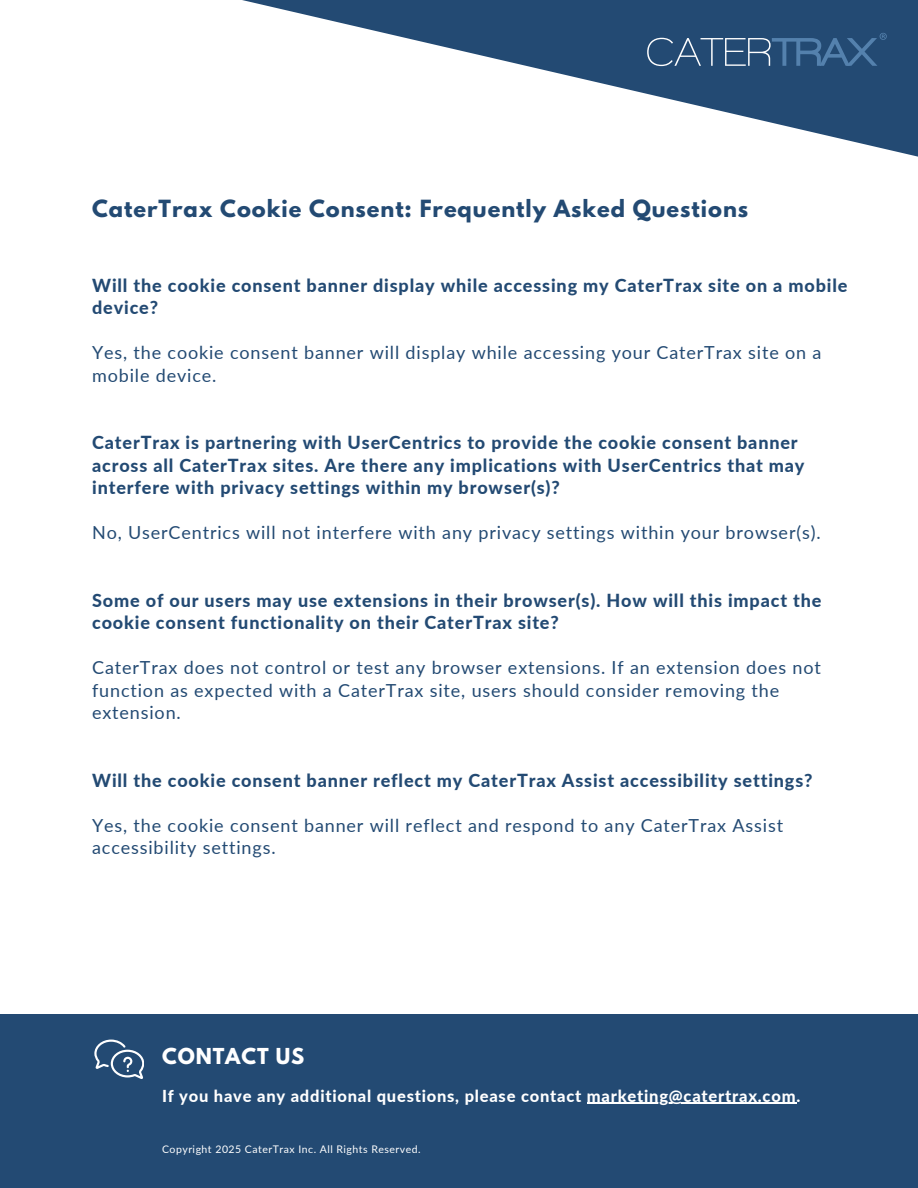
<style>
.page{position:relative;width:918px;height:1188px;background:#fff}
.page>*{position:absolute;margin:0;border:0;box-sizing:border-box;transform-origin:0 0}
.t1{font:700 21px "League Spartan";letter-spacing:.045em;color:#234a73}
.t2{font:700 19.5px "League Spartan";letter-spacing:.045em;color:#fff}
.t3{font:800 18px/22.5px "Lato";letter-spacing:.045em;color:#234a73}
.t4{font:18px/22.5px "Lato";letter-spacing:.045em;color:#234a73}
.t5{font:800 16.5px "Lato";letter-spacing:.045em;color:#fff}
.t6{font:10.5px "Lato";letter-spacing:.045em;color:#fff}
</style>
<div class="page">
<svg style="left:242px;top:0;width:676px;height:157px"></svg>
<svg style="left:647px;top:33px;width:240px;height:33px;background:#385d84"></svg>
<div style="left:0;top:1014px;width:918px;height:174px;background:#234a73"></div>
<svg style="left:94px;top:1040px;width:50px;height:39px"></svg>
<hr style="left:587px;top:1103px;width:209px;height:1px;background:#fff">
<h3 class="t1" style="left:92px;top:199px;width:658px">CaterTrax Cookie Consent: Frequently Asked Questions</h3>
<p class="t3" style="left:92px;top:274px;width:757px">Will the cookie consent banner display while accessing my CaterTrax site on a mobile device?</p>
<p class="t4" style="left:92px;top:341px;width:731px">Yes, the cookie consent banner will display while accessing your CaterTrax site on a mobile device.</p>
<p class="t3" style="left:92px;top:431px;width:714px">CaterTrax is partnering with UserCentrics to provide the cookie consent banner across all CaterTrax sites. Are there any implications with UserCentrics that may interfere with privacy settings within my browser(s)?</p>
<h2 class="t4" style="left:92px;top:521px;width:730px">No, UserCentrics will not interfere with any privacy settings within your browser(s).</h2>
<h3 class="t3" style="left:92px;top:589px;width:731px">Some of our users may use extensions in their browser(s). How will this impact the cookie consent functionality on their CaterTrax site?</h3>
<h4 class="t4" style="left:92px;top:656px;width:730px">CaterTrax does not control or test any browser extensions. If an extension does not function as expected with a CaterTrax site, users should consider removing the extension.</h4>
<h3 class="t3" style="left:92px;top:769px;width:722px">Will the cookie consent banner reflect my CaterTrax Assist accessibility settings?</h3>
<h4 class="t4" style="left:92px;top:814px;width:692px">Yes, the cookie consent banner will reflect and respond to any CaterTrax Assist accessibility settings.</h4>
<h4 class="t2" style="left:162px;top:1046px;width:144px">CONTACT US</h4>
<h3 class="t5" style="left:162px;top:1085px;width:640px">If you have any additional questions, please contact marketing@catertrax.com.</h3>
<p class="t6" style="left:162px;top:1143px;width:260px">Copyright 2025 CaterTrax Inc. All Rights Reserved.</p>
</div>
